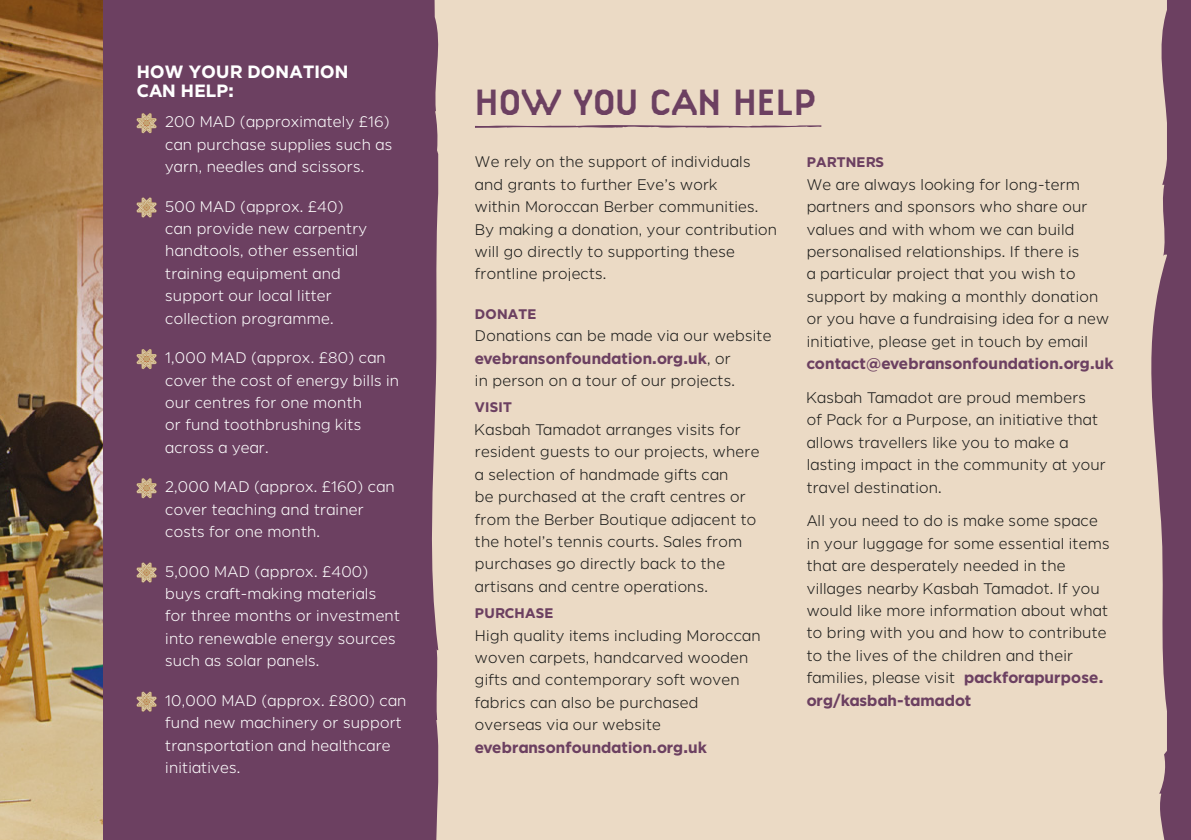
<style>
.page{position:relative;width:1191px;height:840px;background:#fff}
.page>*{position:absolute;margin:0;border:0;box-sizing:border-box;transform-origin:0 0}
.EBF_Large_header_CAP{font:700 38px "Citizen";color:#6c4061}
.text{font:700 18px/18.4px "Smythe Sans";letter-spacing:.015em;color:#fff}
.text-2{font:300 15.6px/22.4px "Smythe Sans";letter-spacing:.015em;color:#1d1d1b}
.text-3{font:300 15.6px/22.4px "Smythe Sans";letter-spacing:.015em;color:#fff}
.text-4{font:700 14px "Smythe Sans";letter-spacing:.015em;color:#6c4061}
.s1{font-weight:700;color:#6c4061}
</style>
<div class="page">
<img style="left:0;top:0;width:103px;height:839px">
<div style="left:440px;top:0;width:743px;height:839px;background:#ebdac5"></div>
<svg style="left:1151px;top:0;width:40px;height:839px;fill:#6c4061"></svg>
<div style="left:103px;top:0;width:337px;height:839px;background:#6c4061"></div>
<svg style="left:136px;top:113px;width:21px;height:20px"></svg>
<svg style="left:136px;top:197px;width:21px;height:21px"></svg>
<svg style="left:136px;top:349px;width:21px;height:20px"></svg>
<svg style="left:136px;top:478px;width:21px;height:20px"></svg>
<svg style="left:136px;top:562px;width:21px;height:20px"></svg>
<svg style="left:136px;top:691px;width:21px;height:20px"></svg>
<svg style="left:432px;top:0;width:389px;height:839px"></svg>
<p class="text" style="left:137px;top:62px;width:213px">HOW YOUR DONATION<br>CAN HELP:</p>
<p class="text-3" style="left:165px;top:111px;width:228px">200 MAD (approximately £16) can purchase supplies such as yarn, needles and scissors.</p>
<p class="text-3" style="left:165px;top:195px;width:203px">500 MAD (approx. £40) can provide new carpentry handtools, other essential training equipment and support our local litter collection programme.</p>
<p class="text-3" style="left:165px;top:346px;width:235px">1,000 MAD (approx. £80) can cover the cost of energy bills in our centres for one month<br>or fund toothbrushing kits across a year.</p>
<p class="text-3" style="left:165px;top:475px;width:231px">2,000 MAD (approx. £160) can cover teaching and trainer costs for one month.</p>
<p class="text-3" style="left:165px;top:560px;width:236px">5,000 MAD (approx. £400) buys craft-making materials for three months or investment into renewable energy sources such as solar panels.</p>
<p class="text-3" style="left:165px;top:689px;width:243px">10,000 MAD (approx. £800) can fund new machinery or support transportation and healthcare initiatives.</p>
<p class="EBF_Large_header_CAP" style="left:475px;top:80px;width:343px">HOW YOU CAN HELP</p>
<p class="text-2" style="left:475px;top:151px;width:303px">We rely on the support of individuals and grants to further Eve’s work<br>within Moroccan Berber communities.<br>By making a donation, your contribution will go directly to supporting these frontline projects.</p>
<p class="text-4" style="left:475px;top:305px;width:63px">DONATE</p>
<p class="text-2" style="left:475px;top:324px;width:298px">Donations can be made via our website <span class="s1">evebransonfoundation.org.uk</span>, or<br>in person on a tour of our projects.</p>
<p class="text-4" style="left:475px;top:399px;width:38px">VISIT</p>
<p class="text-2" style="left:475px;top:418px;width:286px">Kasbah Tamadot arranges visits for resident guests to our projects, where a selection of handmade gifts can<br>be purchased at the craft centres or from the Berber Boutique adjacent to the hotel’s tennis courts. Sales from purchases go directly back to the artisans and centre operations.</p>
<p class="text-4" style="left:475px;top:604px;width:80px">PURCHASE</p>
<p class="text-2" style="left:475px;top:623px;width:287px">High quality items including Moroccan woven carpets, handcarved wooden gifts and contemporary soft woven fabrics can also be purchased overseas via our website <span class="s1">evebransonfoundation.org.uk</span></p>
<p class="text-4" style="left:806px;top:154px;width:79px">PARTNERS</p>
<p class="text-2" style="left:806px;top:173px;width:308px">We are always looking for long-term partners and sponsors who share our values and with whom we can build personalised relationships. If there is<br>a particular project that you wish to support by making a monthly donation or you have a fundraising idea for a new initiative, please get in touch by email <span class="s1">contact@evebransonfoundation.org.uk</span></p>
<p class="text-2" style="left:806px;top:386px;width:300px">Kasbah Tamadot are proud members<br>of Pack for a Purpose, an initiative that allows travellers like you to make a lasting impact in the community at your travel destination.</p>
<p class="text-2" style="left:806px;top:509px;width:304px">All you need to do is make some space in your luggage for some essential items that are desperately needed in the villages nearby Kasbah Tamadot. If you would like more information about what to bring with you and how to contribute to the lives of the children and their families, please visit <span class="s1">packforapurpose. org/kasbah-tamadot</span></p>
</div>
